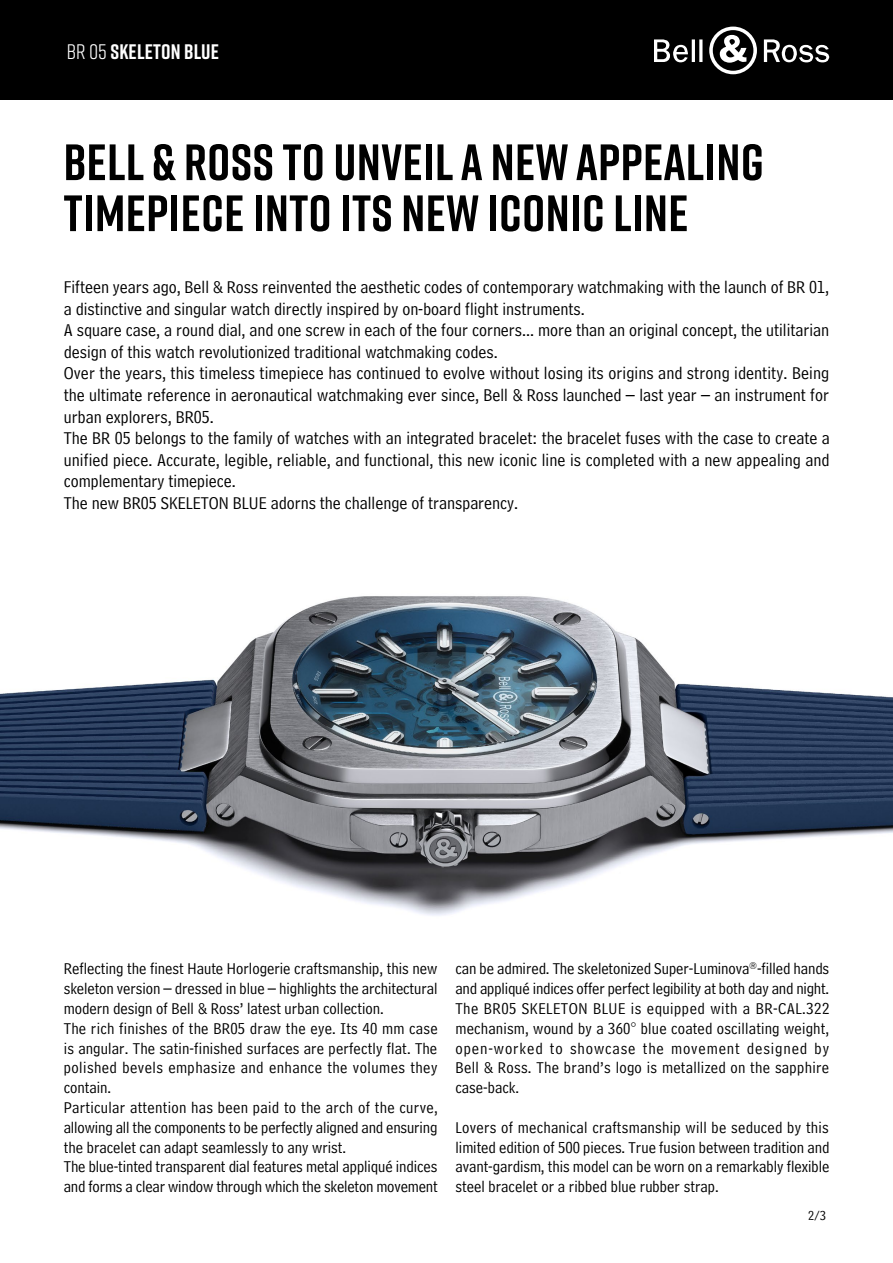
<style>
.page{position:relative;width:893px;height:1263px;background:#fff}
.page>*{position:absolute;margin:0;border:0;box-sizing:border-box;transform-origin:0 0}
.t1{font:700 51px/51px "Rift";letter-spacing:.01em;color:#000}
.t2{font:700 21px "Rift";letter-spacing:.01em;color:#fff}
.t3{font:18px/21.6px "Bell Centennial Std Address";color:#000}
.t4{font:16.5px/19.8px "Bell Centennial Std Address";color:#000;text-align:justify}
.t5{font:13.5px "Bell Centennial Std Address";color:#000}
.s1{font-weight:400}
</style>
<div class="page">
<div style="left:0;top:0;width:893px;height:100px;background:#000"></div>
<svg style="left:709px;top:27px;width:48px;height:47px"></svg>
<svg style="left:654px;top:39px;width:48px;height:23px"></svg>
<svg style="left:764px;top:39px;width:66px;height:24px"></svg>
<img style="left:0;top:596px;width:893px;height:320px">
<p class="t2" style="left:67px;top:36px;width:154px"><span class="s1">BR 05</span> SKELETON BLUE</p>
<h1 class="t1" style="left:64px;top:136px;width:702px">BELL &amp; ROSS TO UNVEIL A NEW APPEALING<br>TIMEPIECE INTO ITS NEW ICONIC LINE</h1>
<p class="t3" style="left:64px;top:276px;width:767px">Fifteen years ago, Bell &amp; Ross reinvented the aesthetic codes of contemporary watchmaking with the launch of BR 01, a distinctive and singular watch directly inspired by on-board flight instruments.<br>A square case, a round dial, and one screw in each of the four corners... more than an original concept, the utilitarian design of this watch revolutionized traditional watchmaking codes.<br>Over the years, this timeless timepiece has continued to evolve without losing its origins and strong identity. Being the ultimate reference in aeronautical watchmaking ever since, Bell &amp; Ross launched – last year – an instrument for urban explorers, BR05.<br>The BR 05 belongs to the family of watches with an integrated bracelet: the bracelet fuses with the case to create a unified piece. Accurate, legible, reliable, and functional, this new iconic line is completed with a new appealing and complementary timepiece.<br>The new BR05 SKELETON BLUE adorns the challenge of transparency.</p>
<p class="t4" style="left:64px;top:959px;width:375px;text-align:left">Reflecting the finest Haute Horlogerie craftsmanship, this new skeleton version – dressed in blue – highlights the architectural modern design of Bell &amp; Ross’ latest urban collection.<br>The rich finishes of the BR05 draw the eye. Its 40 mm case is angular. The satin-finished surfaces are perfectly flat. The polished bevels emphasize and enhance the volumes they contain.<br>Particular attention has been paid to the arch of the curve, allowing all the components to be perfectly aligned and ensuring the bracelet can adapt seamlessly to any wrist.<br>The blue-tinted transparent dial features metal appliqué indices and forms a clear window through which the skeleton movement</p>
<p class="t4" style="left:455px;top:959px;width:375px">can be admired. The skeletonized Super-Luminova<sup>®</sup>-filled hands and appliqué indices offer perfect legibility at both day and night.<br>The BR05 SKELETON BLUE is equipped with a BR-CAL.322 mechanism, wound by a 360° blue coated oscillating weight, open-worked to showcase the movement designed by Bell &amp; Ross. The brand’s logo is metallized on the sapphire case-back.</p>
<p class="t4" style="left:455px;top:1117px;width:375px">Lovers of mechanical craftsmanship will be seduced by this limited edition of 500 pieces. True fusion between tradition and avant-gardism, this model can be worn on a remarkably flexible steel bracelet or a ribbed blue rubber strap.</p>
<p class="t5" style="left:808px;top:1208px;width:19px">2/3</p>
</div>
